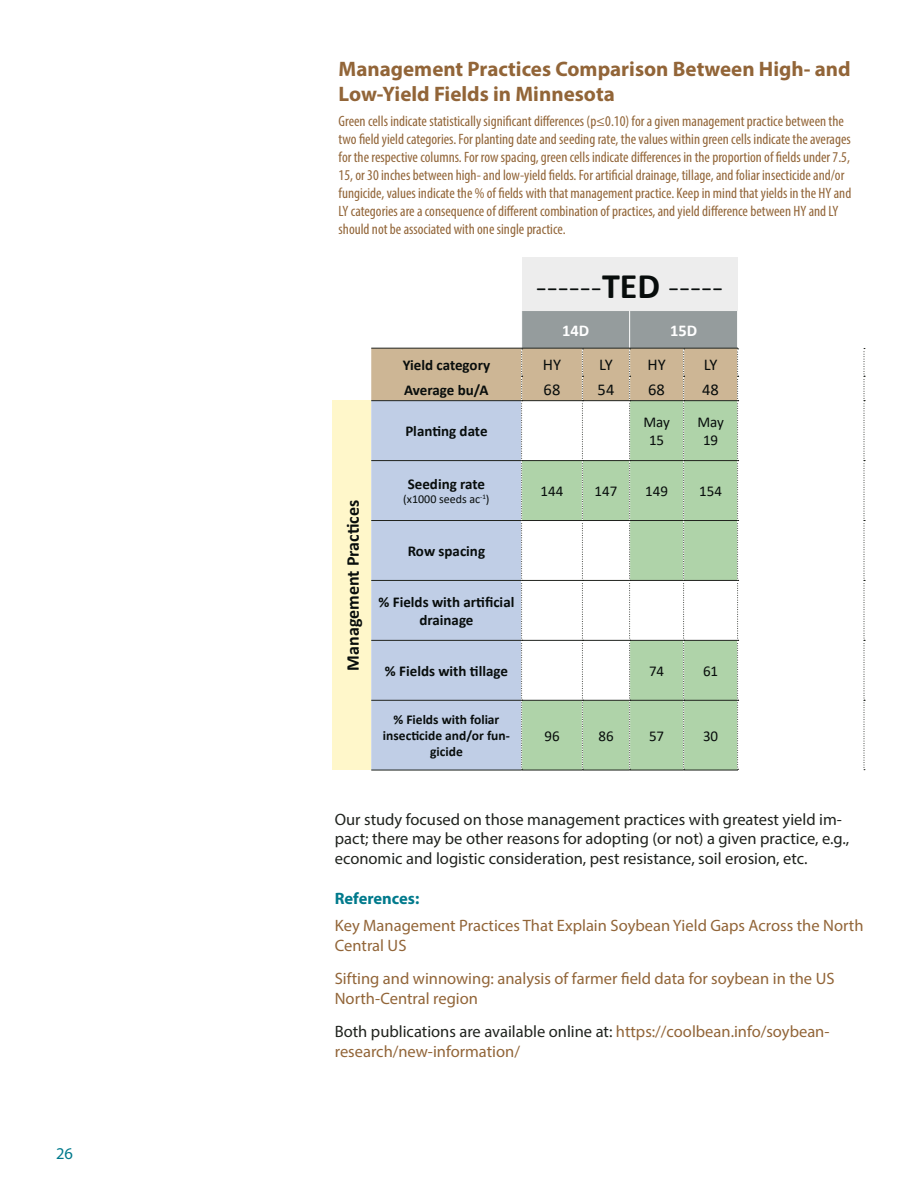
<style>
.page{position:relative;width:918px;height:1188px;background:#fff}
.page>*{position:absolute;margin:0;border:0;box-sizing:border-box;transform-origin:0 0}
.t1{font:300 36px "Calibri";color:#080d0c}
.T_TableTitle{font:700 21px/25.2px "Myriad Pro";color:#926538}
.t2{font:700 18px "Calibri";color:#080d0c}
.P_Paragraph1{font:16.5px/19.8px "Myriad Pro";color:#926538}
.P_Paragraph1-2{font:16.5px/19.8px "Myriad Pro";color:#20231e}
.t3{font:16.5px "Calibri";color:#080d0c}
.H3_Subhead{font:700 16.5px "Myriad Pro";color:#007a8c}
.t4{font:700 16.5px "Calibri";color:#fff}
.t5{font:16.5px "Myriad Pro";color:#007a8c}
.T_TableText{font:condensed 15px/18px "Myriad Pro";color:#926538}
.t6{font:700 15px/18px "Calibri";color:#080d0c;text-align:center}
.t7{font:15px/18px "Calibri";color:#080d0c;text-align:center}
.t8{font:700 13.5px/16.2px "Calibri";color:#080d0c;text-align:center}
.t9{font:12px "Calibri";color:#080d0c}
.s1{font-weight:700}
.s2{color:#20231e}
</style>
<div class="page">
<div style="left:522px;top:257px;width:216px;height:54px;background:#ededed"></div>
<div style="left:333px;top:401px;width:38px;height:369px;background:#fff7ca"></div>
<hr style="left:371px;top:770px;width:151px;height:1px;background:#20231e">
<hr style="left:522px;top:770px;width:60px;height:1px;background:#20231e">
<hr style="left:582px;top:770px;width:48px;height:1px;background:#20231e">
<hr style="left:630px;top:770px;width:54px;height:1px;background:#20231e">
<hr style="left:684px;top:770px;width:54px;height:1px;background:#20231e">
<svg style="left:371px;top:311px;width:368px;height:459px"></svg>
<svg style="left:864px;top:348px;width:1px;height:422px"></svg>
<p class="t5" style="left:56px;top:1143px;width:18px">26</p>
<p class="T_TableTitle" style="left:339px;top:55px;width:514px">Management Practices Comparison Between High- and<br>Low-Yield Fields in Minnesota</p>
<p class="T_TableText" style="left:339px;top:112px;width:514px">Green cells indicate statistically significant differences (p≤0.10) for a given management practice between the two field yield categories. For planting date and seeding rate, the values within green cells indicate the averages for the respective columns. For row spacing, green cells indicate differences in the proportion of fields under 7.5, 15, or 30 inches between high- and low-yield fields. For artificial drainage, tillage, and foliar insecticide and/or fungicide, values indicate the % of fields with that management practice. Keep in mind that yields in the HY and LY categories are a consequence of different combination of practices, and yield difference between HY and LY should not be associated with one single practice.</p>
<p class="t1" style="left:536px;top:263px;width:189px">------<span class="s1">TED</span> -----</p>
<p class="t4" style="left:562px;top:319px;width:29px">14D</p>
<p class="t4" style="left:670px;top:319px;width:29px">15D</p>
<p class="t6" style="left:403px;top:356px;width:89px">Yield category</p>
<p class="t3" style="left:543px;top:353px;width:20px">HY</p>
<p class="t3" style="left:599px;top:353px;width:15px">LY</p>
<p class="t3" style="left:647px;top:353px;width:20px">HY</p>
<p class="t3" style="left:704px;top:353px;width:15px">LY</p>
<p class="t6" style="left:404px;top:380px;width:86px">Average bu/A</p>
<p class="t3" style="left:544px;top:378px;width:18px">68</p>
<p class="t3" style="left:598px;top:378px;width:18px">54</p>
<p class="t3" style="left:648px;top:378px;width:18px">68</p>
<p class="t3" style="left:702px;top:378px;width:18px">48</p>
<p class="t2" style="left:340px;top:671px;width:172px;rotate:-90deg">Management Practices</p>
<p class="t6" style="left:405px;top:422px;width:84px">Planting date</p>
<p class="t7" style="left:643px;top:413px;width:28px">May<br>15</p>
<p class="t7" style="left:697px;top:413px;width:28px">May<br>19</p>
<p class="t6" style="left:408px;top:475px;width:79px">Seeding rate</p>
<p class="t9" style="left:403px;top:491px;width:88px">(x1000 seeds ac<sup>-1</sup>)</p>
<p class="t7" style="left:541px;top:482px;width:24px">144</p>
<p class="t7" style="left:595px;top:482px;width:24px">147</p>
<p class="t7" style="left:645px;top:482px;width:24px">149</p>
<p class="t7" style="left:699px;top:482px;width:24px">154</p>
<p class="t6" style="left:408px;top:542px;width:79px">Row spacing</p>
<p class="t6" style="left:378px;top:593px;width:137px">% Fields with artificial drainage</p>
<p class="t6" style="left:385px;top:662px;width:125px">% Fields with tillage</p>
<p class="t7" style="left:649px;top:662px;width:17px">74</p>
<p class="t7" style="left:703px;top:662px;width:17px">61</p>
<p class="t8" style="left:383px;top:711px;width:129px">% Fields with foliar insecticide and/or fun&shy;gicide</p>
<p class="t7" style="left:544px;top:726px;width:17px">96</p>
<p class="t7" style="left:598px;top:726px;width:17px">86</p>
<p class="t7" style="left:649px;top:726px;width:17px">57</p>
<p class="t7" style="left:703px;top:726px;width:17px">30</p>
<p class="P_Paragraph1-2" style="left:335px;top:809px;width:516px">Our study focused on those management practices with greatest yield im&shy;pact; there may be other reasons for adopting (or not) a given practice, e.g., economic and logistic consideration, pest resistance, soil erosion, etc.</p>
<p class="H3_Subhead" style="left:335px;top:888px;width:86px">References:</p>
<p class="P_Paragraph1" style="left:335px;top:915px;width:530px">Key Management Practices That Explain Soybean Yield Gaps Across the North<br>Central US</p>
<p class="P_Paragraph1" style="left:335px;top:968px;width:501px">Sifting and winnowing: analysis of farmer field data for soybean in the US<br>North-Central region</p>
<p class="P_Paragraph1" style="left:335px;top:1021px;width:496px"><span class="s2">Both publications are available online at:</span> https://coolbean.info/soybean&shy;research/new-information/</p>
</div>
